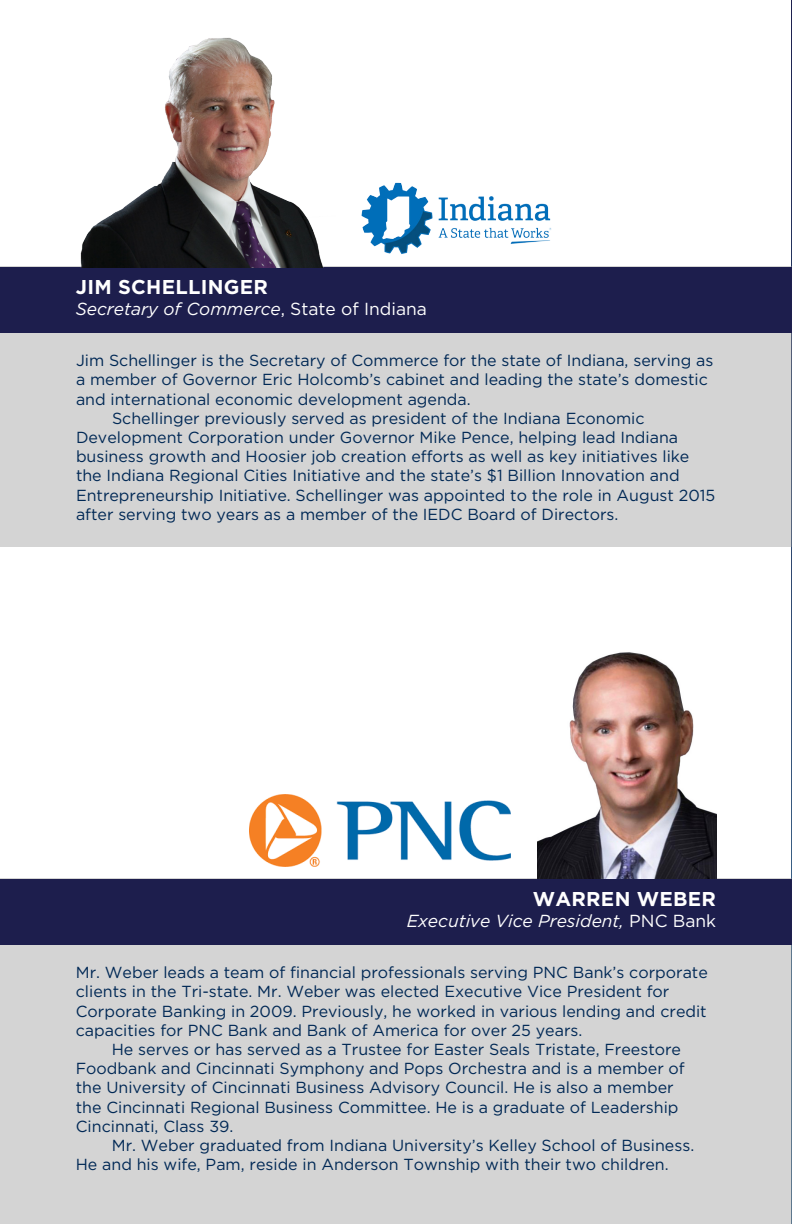
<style>
.page{position:relative;width:792px;height:1224px;background:#fff}
.page>*{position:absolute;margin:0;border:0;box-sizing:border-box;transform-origin:0 0}
.t1{font:700 20px "Gotham";letter-spacing:.015em;color:#fff}
.t2{font:italic 17.4px "Gotham";color:#fff}
.t3{font:16px/19.2px "Gotham";color:#002855}
.s1{font-style:normal}
</style>
<div class="page">
<svg style="left:791px;top:0;width:1px;height:879px"></svg>
<div style="left:0;top:879px;width:792px;height:345px;background:#d4d4d4"></div>
<div style="left:0;top:879px;width:792px;height:66px;background:#1d1e4d"></div>
<div style="left:0;top:267px;width:792px;height:280px;background:#d4d4d4"></div>
<div style="left:0;top:267px;width:792px;height:66px;background:#1d1e4d"></div>
<img style="left:76px;top:37px;width:260px;height:230px">
<img style="left:361px;top:182px;width:191px;height:72px">
<img style="left:537px;top:652px;width:179px;height:227px">
<img style="left:249px;top:794px;width:262px;height:73px">
<p class="t1" style="left:76px;top:274px;width:193px">JIM SCHELLINGER</p>
<p class="t2" style="left:76px;top:298px;width:353px">Secretary of Commerce<span class="s1">, State of Indiana</span></p>
<p class="t3" style="left:76px;top:351px;width:639px">Jim Schellinger is the Secretary of Commerce for the state of Indiana, serving as a member of Governor Eric Holcomb’s cabinet and leading the state’s domestic and international economic development agenda.</p>
<p class="t3" style="left:76px;top:408px;width:641px;text-indent:36px">Schellinger previously served as president of the Indiana Economic Development Corporation under Governor Mike Pence, helping lead Indiana business growth and Hoosier job creation efforts as well as key initiatives like the Indiana Regional Cities Initiative and the state’s $1 Billion Innovation and Entrepreneurship Initiative. Schellinger was appointed to the role in August 2015 after serving two years as a member of the IEDC Board of Directors.</p>
<p class="t1" style="left:533px;top:886px;width:185px">WARREN WEBER</p>
<p class="t2" style="left:407px;top:910px;width:311px">Executive Vice President, <span class="s1">PNC Bank</span></p>
<p class="t3" style="left:76px;top:963px;width:634px">Mr. Weber leads a team of financial professionals serving PNC Bank’s corporate clients in the Tri-state. Mr. Weber was elected Executive Vice President for Corporate Banking in 2009. Previously, he worked in various lending and credit capacities for PNC Bank and Bank of America for over 25 years.</p>
<p class="t3" style="left:76px;top:1039px;width:611px;text-indent:36px">He serves or has served as a Trustee for Easter Seals Tristate, Freestore Foodbank and Cincinnati Symphony and Pops Orchestra and is a member of the University of Cincinnati Business Advisory Council. He is also a member the Cincinnati Regional Business Committee. He is a graduate of Leadership Cincinnati, Class 39.</p>
<p class="t3" style="left:76px;top:1135px;width:620px;text-indent:36px">Mr. Weber graduated from Indiana University’s Kelley School of Business.<br>He and his wife, Pam, reside in Anderson Township with their two children.</p>
</div>
